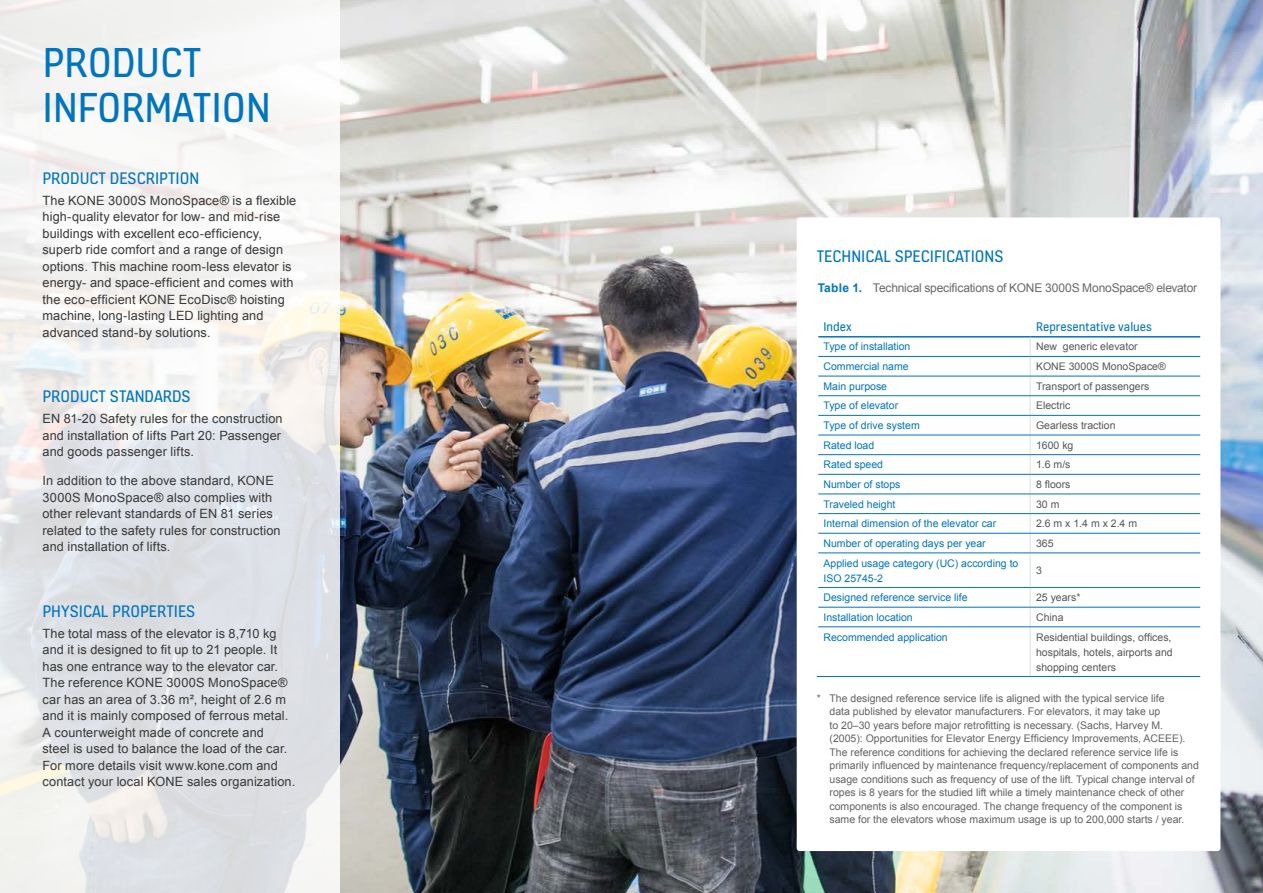
<style>
.page{position:relative;width:1263px;height:893px;background:#fff}
.page>*{position:absolute;margin:0;border:0;box-sizing:border-box;transform-origin:0 0}
.t1{font:45px/45px "KONE Information v 13";color:#0075be}
.t2{font:18px "KONE Information v 13";color:#0075be}
.t3{font:13.5px "KONE Information v 13";color:#0075be}
.t4{font:12.75px/16.5px "Arial";letter-spacing:.01em;color:#393939}
.t5{font:12px "Arial";letter-spacing:-.015em;color:#6a6969}
.t6{font:10.5px/13.5px "Arial";color:#636362}
.t7{font:10.5px/15px "Arial";color:#0075be}
.t8{font:10.5px/15px "Arial";color:#575757;text-align:justify}
.s1{font-weight:700;color:#0075be}
</style>
<div class="page">
<img style="left:340px;top:0;width:923px;height:893px">
<div style="left:797px;top:217px;width:423px;height:634px;background:#fff;border-radius:3px"></div>
<svg style="left:0;top:0;width:340px;height:893px"></svg>
<hr style="left:818px;top:336px;width:212px;height:2px;background:#0075be">
<hr style="left:1030px;top:336px;width:170px;height:2px;background:#0075be">
<svg style="left:1030px;top:338px;width:1px;height:215px"></svg>
<hr style="left:1030px;top:553px;width:1px;height:34px;background:#dfdfe0">
<svg style="left:1030px;top:588px;width:1px;height:39px"></svg>
<hr style="left:1030px;top:627px;width:1px;height:49px;background:#dfdfe0">
<hr style="left:818px;top:356px;width:212px;height:1px;background:#0075be">
<hr style="left:1030px;top:356px;width:170px;height:1px;background:#0075be">
<hr style="left:818px;top:376px;width:212px;height:1px;background:#0075be">
<hr style="left:1030px;top:376px;width:170px;height:1px;background:#0075be">
<hr style="left:818px;top:395px;width:212px;height:1px;background:#0075be">
<hr style="left:1030px;top:395px;width:170px;height:1px;background:#0075be">
<hr style="left:818px;top:415px;width:212px;height:1px;background:#0075be">
<hr style="left:1030px;top:415px;width:170px;height:1px;background:#0075be">
<hr style="left:818px;top:435px;width:212px;height:1px;background:#0075be">
<hr style="left:1030px;top:435px;width:170px;height:1px;background:#0075be">
<hr style="left:818px;top:454px;width:212px;height:1px;background:#0075be">
<hr style="left:1030px;top:454px;width:170px;height:1px;background:#0075be">
<hr style="left:818px;top:474px;width:212px;height:1px;background:#0075be">
<hr style="left:1030px;top:474px;width:170px;height:1px;background:#0075be">
<hr style="left:818px;top:494px;width:212px;height:1px;background:#0075be">
<hr style="left:1030px;top:494px;width:170px;height:1px;background:#0075be">
<hr style="left:818px;top:513px;width:212px;height:1px;background:#0075be">
<hr style="left:1030px;top:513px;width:170px;height:1px;background:#0075be">
<hr style="left:818px;top:533px;width:212px;height:1px;background:#0075be">
<hr style="left:1030px;top:533px;width:170px;height:1px;background:#0075be">
<hr style="left:818px;top:553px;width:212px;height:1px;background:#0075be">
<hr style="left:1030px;top:553px;width:170px;height:1px;background:#0075be">
<hr style="left:818px;top:587px;width:212px;height:1px;background:#0075be">
<hr style="left:1030px;top:587px;width:170px;height:1px;background:#0075be">
<hr style="left:818px;top:607px;width:212px;height:1px;background:#0075be">
<hr style="left:1030px;top:607px;width:170px;height:1px;background:#0075be">
<hr style="left:818px;top:627px;width:212px;height:1px;background:#0075be">
<hr style="left:1030px;top:627px;width:170px;height:1px;background:#0075be">
<hr style="left:817px;top:676px;width:213px;height:1px;background:#0075be">
<hr style="left:1030px;top:676px;width:170px;height:1px;background:#0075be">
<h1 class="t1" style="left:43px;top:38px;width:230px">PRODUCT<br>INFORMATION</h1>
<h2 class="t2" style="left:43px;top:166px;width:158px">PRODUCT DESCRIPTION</h2>
<p class="t4" style="left:43px;top:192px;width:255px">The KONE 3000S MonoSpace® is a flexible high-quality elevator for low- and mid-rise buildings with excellent eco-efficiency, superb ride comfort and a range of design options. This machine room-less elevator is energy- and space-efficient and comes with the eco-efficient KONE EcoDisc® hoisting machine, long-lasting LED lighting and advanced stand-by solutions.</p>
<h2 class="t2" style="left:43px;top:385px;width:150px">PRODUCT STANDARDS</h2>
<p class="t4" style="left:43px;top:410px;width:242px">EN 81-20 Safety rules for the construction and installation of lifts Part 20: Passenger and goods passenger lifts.</p>
<p class="t4" style="left:43px;top:473px;width:240px">In addition to the above standard, KONE 3000S MonoSpace® also complies with other relevant standards of EN 81 series related to the safety rules for construction and installation of lifts.</p>
<h2 class="t2" style="left:43px;top:599px;width:154px">PHYSICAL PROPERTIES</h2>
<p class="t4" style="left:43px;top:625px;width:254px">The total mass of the elevator is 8,710 kg and it is designed to fit up to 21 people. It has one entrance way to the elevator car.<br>The reference KONE 3000S MonoSpace® car has an area of 3.36 m², height of 2.6 m and it is mainly composed of ferrous metal.<br>A counterweight made of concrete and<br>steel is used to balance the load of the car.<br>For more details visit www.kone.com and contact your local KONE sales organization.</p>
<h2 class="t2" style="left:817px;top:245px;width:188px">TECHNICAL SPECIFICATIONS</h2>
<p class="t5" style="left:818px;top:280px;width:381px"><span class="s1">Table 1.</span> Technical specifications of KONE 3000S MonoSpace® elevator</p>
<p class="t3" style="left:823px;top:317px;width:30px">Index</p>
<p class="t3" style="left:1036px;top:317px;width:117px">Representative values</p>
<p class="t7" style="left:823px;top:339px;width:88px">Type of installation</p>
<p class="t8" style="left:1036px;top:339px;width:103px">New generic elevator</p>
<p class="t7" style="left:823px;top:359px;width:87px">Commercial name</p>
<p class="t8" style="left:1036px;top:359px;width:131px">KONE 3000S MonoSpace®</p>
<p class="t7" style="left:823px;top:379px;width:65px">Main purpose</p>
<p class="t8" style="left:1036px;top:379px;width:115px">Transport of passengers</p>
<p class="t7" style="left:823px;top:398px;width:76px">Type of elevator</p>
<p class="t8" style="left:1036px;top:398px;width:36px">Electric</p>
<p class="t7" style="left:823px;top:418px;width:98px">Type of drive system</p>
<p class="t8" style="left:1036px;top:418px;width:81px">Gearless traction</p>
<p class="t7" style="left:823px;top:438px;width:52px">Rated load</p>
<p class="t8" style="left:1036px;top:438px;width:39px">1600 kg</p>
<p class="t7" style="left:823px;top:457px;width:61px">Rated speed</p>
<p class="t8" style="left:1036px;top:457px;width:36px">1.6 m/s</p>
<p class="t7" style="left:823px;top:477px;width:79px">Number of stops</p>
<p class="t8" style="left:1036px;top:477px;width:36px">8 floors</p>
<p class="t7" style="left:823px;top:496px;width:73px">Traveled height</p>
<p class="t8" style="left:1036px;top:496px;width:25px">30 m</p>
<p class="t7" style="left:823px;top:516px;width:174px">Internal dimension of the elevator car</p>
<p class="t8" style="left:1036px;top:516px;width:102px">2.6 m x 1.4 m x 2.4 m</p>
<p class="t7" style="left:823px;top:536px;width:164px">Number of operating days per year</p>
<p class="t8" style="left:1036px;top:536px;width:19px">365</p>
<p class="t7" style="left:823px;top:555px;width:196px">Applied usage category (UC) according to<br>ISO 25745-2</p>
<p class="t8" style="left:1036px;top:563px;width:7px">3</p>
<p class="t7" style="left:823px;top:590px;width:146px">Designed reference service life</p>
<p class="t8" style="left:1036px;top:590px;width:46px">25 years*</p>
<p class="t7" style="left:823px;top:610px;width:91px">Installation location</p>
<p class="t8" style="left:1036px;top:610px;width:29px">China</p>
<p class="t7" style="left:823px;top:629px;width:126px">Recommended application</p>
<p class="t8" style="left:1036px;top:629px;width:138px">Residential buildings, offices, hospitals, hotels, airports and shopping centers</p>
<p class="t6" style="left:829px;top:692px;width:371px;text-indent:-13px">* The designed reference service life is aligned with the typical service life<br>data published by elevator manufacturers. For elevators, it may take up<br>to 20–30 years before major retrofitting is necessary. (Sachs, Harvey M. (2005): Opportunities for Elevator Energy Efficiency Improvements, ACEEE).<br>The reference conditions for achieving the declared reference service life is primarily influenced by maintenance frequency/replacement of components and usage conditions such as frequency of use of the lift. Typical change interval of ropes is 8 years for the studied lift while a timely maintenance check of other components is also encouraged. The change frequency of the component is same for the elevators whose maximum usage is up to 200,000 starts / year.</p>
</div>
